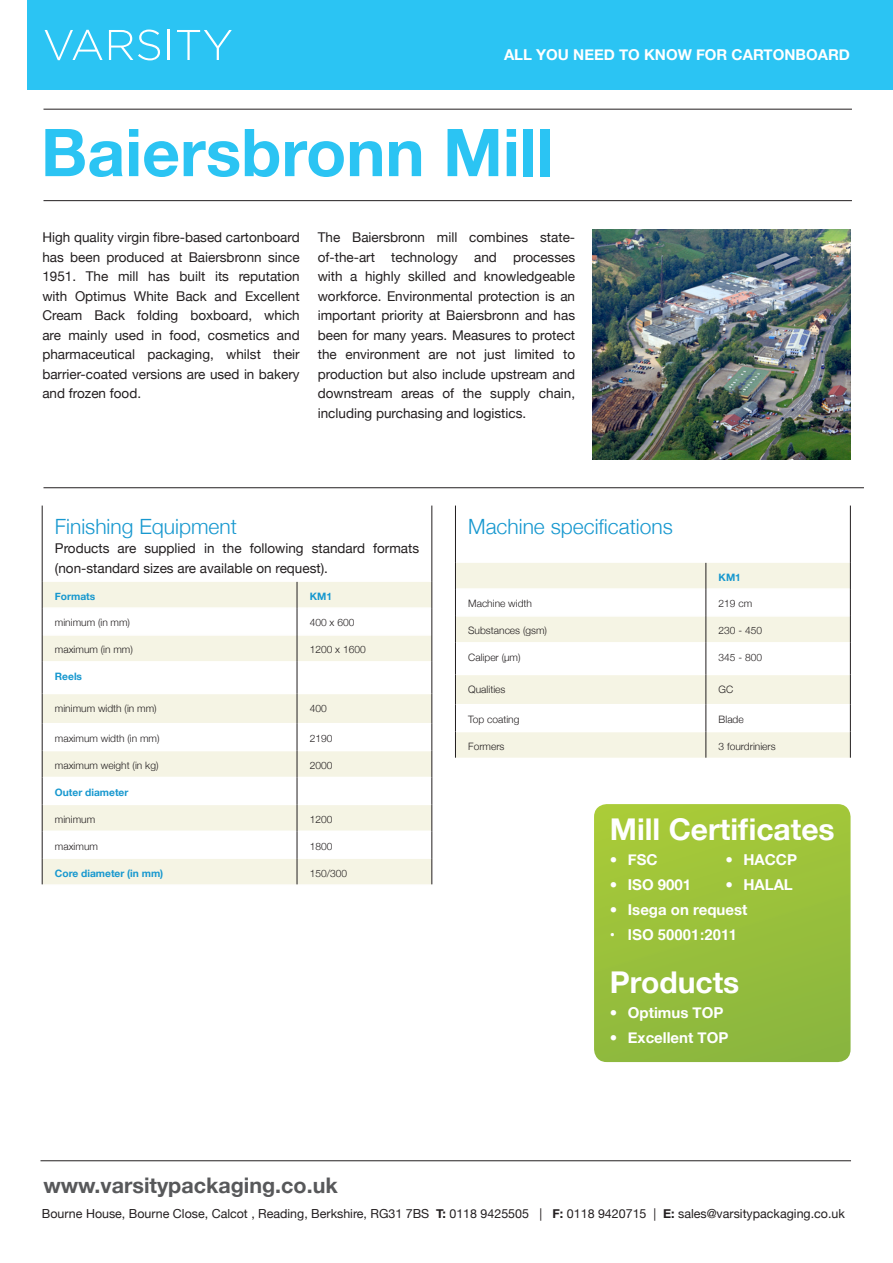
<style>
.page{position:relative;width:893px;height:1263px;background:#fff}
.page>*{position:absolute;margin:0;border:0;box-sizing:border-box;transform-origin:0 0}
.t1{font:700 66px "Helvetica Neue";color:#2bc4f3}
.t2{font:700 30px "Helvetica Neue";color:#fff}
.t3{font:700 21.45px "Helvetica Neue";color:#57585a}
.t4{font:300 21px "Helvetica Neue";color:#1798cf}
.t5{font:700 15px "Helvetica Neue";color:#fff}
.t6{font:700 15px "Helvetica";color:#fff}
.t7{font:13.5px/19.5px "Helvetica Neue";color:#231f20;text-align:justify}
.t8{font:12.45px "Helvetica Neue";color:#231f20}
.t9{font:300 10.2px "Helvetica Neue";color:#231f20}
.t10{font:700 10.2px "Helvetica Neue";color:#1798cf}
.s1{font-weight:700}
</style>
<div class="page">
<hr style="left:40px;top:1160px;width:811px;height:1px;background:#231f20">
<hr style="left:44px;top:109px;width:808px;height:1px;background:#231f20">
<hr style="left:44px;top:200px;width:808px;height:1px;background:#231f20">
<hr style="left:44px;top:487px;width:820px;height:1px;background:#231f20">
<svg style="left:594px;top:804px;width:256px;height:258px;background:#9ac03c"></svg>
<div style="left:27px;top:0;width:866px;height:90px;background:#2bc4f3"></div>
<svg style="left:45px;top:30px;width:58px;height:30px"></svg>
<svg style="left:109px;top:30px;width:51px;height:30px"></svg>
<hr style="left:168px;top:30px;width:2px;height:30px;background:#fff">
<svg style="left:177px;top:30px;width:55px;height:30px"></svg>
<img style="left:593px;top:230px;width:257px;height:229px">
<svg style="left:43px;top:663px;width:389px;height:87px"></svg>
<svg style="left:43px;top:751px;width:389px;height:133px;fill:#f5f4e4"></svg>
<hr style="left:42px;top:693px;width:255px;height:1px;background:#fff">
<hr style="left:297px;top:693px;width:135px;height:1px;background:#fff">
<hr style="left:42px;top:723px;width:255px;height:1px;background:#fff">
<hr style="left:297px;top:723px;width:135px;height:1px;background:#fff">
<hr style="left:42px;top:777px;width:255px;height:1px;background:#fff">
<hr style="left:297px;top:777px;width:135px;height:1px;background:#fff">
<hr style="left:42px;top:804px;width:255px;height:1px;background:#fff">
<hr style="left:297px;top:804px;width:135px;height:1px;background:#fff">
<hr style="left:42px;top:830px;width:255px;height:2px;background:#fff">
<hr style="left:42px;top:857px;width:255px;height:2px;background:#fff">
<hr style="left:297px;top:830px;width:135px;height:2px;background:#fff">
<hr style="left:297px;top:857px;width:135px;height:2px;background:#fff">
<hr style="left:432px;top:505px;width:1px;height:76px;background:#231f20">
<hr style="left:297px;top:662px;width:1px;height:31px;background:#231f20">
<hr style="left:432px;top:662px;width:1px;height:31px;background:#231f20">
<hr style="left:297px;top:693px;width:1px;height:31px;background:#231f20">
<hr style="left:432px;top:693px;width:1px;height:31px;background:#231f20">
<svg style="left:297px;top:724px;width:1px;height:160px"></svg>
<svg style="left:432px;top:724px;width:1px;height:160px"></svg>
<hr style="left:42px;top:505px;width:1px;height:76px;background:#231f20">
<svg style="left:42px;top:581px;width:391px;height:81px"></svg>
<hr style="left:42px;top:662px;width:1px;height:31px;background:#231f20">
<hr style="left:42px;top:693px;width:1px;height:31px;background:#231f20">
<svg style="left:42px;top:724px;width:1px;height:160px"></svg>
<svg style="left:456px;top:643px;width:394px;height:61px"></svg>
<hr style="left:456px;top:674px;width:250px;height:1px;background:#fff">
<hr style="left:706px;top:674px;width:144px;height:1px;background:#fff">
<hr style="left:706px;top:643px;width:1px;height:31px;background:#231f20">
<hr style="left:706px;top:674px;width:1px;height:31px;background:#231f20">
<hr style="left:455px;top:506px;width:1px;height:56px;background:#231f20">
<hr style="left:455px;top:643px;width:1px;height:31px;background:#231f20">
<hr style="left:455px;top:674px;width:1px;height:31px;background:#231f20">
<hr style="left:850px;top:506px;width:1px;height:56px;background:#231f20">
<svg style="left:455px;top:562px;width:396px;height:81px"></svg>
<hr style="left:850px;top:643px;width:1px;height:31px;background:#231f20">
<hr style="left:850px;top:674px;width:1px;height:31px;background:#231f20">
<svg style="left:455px;top:705px;width:396px;height:53px"></svg>
<p class="t5" style="left:504px;top:45px;width:347px">ALL YOU NEED TO KNOW FOR CARTONBOARD</p>
<p class="t1" style="left:41px;top:112px;width:515px">Baiersbronn Mill</p>
<p class="t7" style="left:42px;top:228px;width:259px">High quality virgin fibre-based cartonboard has been produced at Baiersbronn since 1951. The mill has built its reputation with Optimus White Back and Excellent Cream Back folding boxboard, which are mainly used in food, cosmetics and pharmaceutical packaging, whilst their barrier-coated versions are used in bakery and frozen food.</p>
<p class="t7" style="left:318px;top:228px;width:259px">The Baiersbronn mill combines state&shy;of-the-art technology and processes with a highly skilled and knowledgeable workforce. Environmental protection is an important priority at Baiersbronn and has been for many years. Measures to protect the environment are not just limited to production but also include upstream and downstream areas of the supply chain, including purchasing and logistics.</p>
<p class="t4" style="left:55px;top:513px;width:183px">Finishing Equipment</p>
<p class="t7" style="left:55px;top:538px;width:366px">Products are supplied in the following standard formats (non-standard sizes are available on request).</p>
<p class="t10" style="left:55px;top:590px;width:42px">Formats</p>
<p class="t10" style="left:310px;top:590px;width:24px">KM1</p>
<p class="t9" style="left:55px;top:617px;width:77px">minimum (in mm)</p>
<p class="t9" style="left:310px;top:617px;width:46px">400 x 600</p>
<p class="t9" style="left:55px;top:643px;width:79px">maximum (in mm)</p>
<p class="t9" style="left:310px;top:643px;width:57px">1200 x 1600</p>
<p class="t10" style="left:55px;top:670px;width:29px">Reels</p>
<p class="t9" style="left:55px;top:702px;width:103px">minimum width (in mm)</p>
<p class="t9" style="left:310px;top:702px;width:19px">400</p>
<p class="t9" style="left:55px;top:732px;width:106px">maximum width (in mm)</p>
<p class="t9" style="left:310px;top:732px;width:24px">2190</p>
<p class="t9" style="left:55px;top:759px;width:105px">maximum weight (in kg)</p>
<p class="t9" style="left:310px;top:759px;width:24px">2000</p>
<p class="t10" style="left:55px;top:786px;width:75px">Outer diameter</p>
<p class="t9" style="left:55px;top:813px;width:42px">minimum</p>
<p class="t9" style="left:310px;top:813px;width:24px">1200</p>
<p class="t9" style="left:55px;top:840px;width:45px">maximum</p>
<p class="t9" style="left:310px;top:840px;width:24px">1800</p>
<p class="t10" style="left:55px;top:867px;width:110px">Core diameter (in mm)</p>
<p class="t9" style="left:310px;top:867px;width:39px">150/300</p>
<p class="t4" style="left:468px;top:513px;width:206px">Machine specifications</p>
<p class="t10" style="left:719px;top:571px;width:24px">KM1</p>
<p class="t9" style="left:468px;top:597px;width:65px">Machine width</p>
<p class="t9" style="left:719px;top:597px;width:35px">219 cm</p>
<p class="t9" style="left:468px;top:624px;width:80px">Substances (gsm)</p>
<p class="t9" style="left:719px;top:624px;width:45px">230 - 450</p>
<p class="t9" style="left:468px;top:651px;width:54px">Caliper (μm)</p>
<p class="t9" style="left:719px;top:651px;width:45px">345 - 800</p>
<p class="t9" style="left:468px;top:683px;width:39px">Qualities</p>
<p class="t9" style="left:719px;top:683px;width:16px">GC</p>
<p class="t9" style="left:468px;top:713px;width:53px">Top coating</p>
<p class="t9" style="left:719px;top:713px;width:27px">Blade</p>
<p class="t9" style="left:468px;top:740px;width:38px">Formers</p>
<p class="t9" style="left:719px;top:740px;width:59px">3 fourdriniers</p>
<p class="t2" style="left:610px;top:810px;width:226px">Mill Certificates</p>
<p class="t5" style="left:610px;top:850px;width:51px">• FSC </p>
<p class="t5" style="left:725px;top:850px;width:73px">• HACCP</p>
<p class="t5" style="left:610px;top:875px;width:83px">• ISO 9001</p>
<p class="t5" style="left:725px;top:875px;width:69px">• HALAL</p>
<p class="t5" style="left:610px;top:900px;width:139px">• Isega on request</p>
<p class="t6" style="left:610px;top:922px;width:129px">• ISO 50001:2011</p>
<p class="t2" style="left:610px;top:964px;width:131px">Products</p>
<p class="t5" style="left:610px;top:1003px;width:115px">• Optimus TOP</p>
<p class="t5" style="left:610px;top:1028px;width:120px">• Excellent TOP</p>
<p class="t3" style="left:43px;top:1172px;width:296px">www.varsitypackaging.co.uk</p>
<p class="t8" style="left:42px;top:1206px;width:804px">Bourne House, Bourne Close, Calcot , Reading, Berkshire, RG31 7BS <span class="s1">T:</span> 0118 9425505 | <span class="s1">F:</span> 0118 9420715 | <span class="s1">E:</span> sales@varsitypackaging.co.uk</p>
</div>
